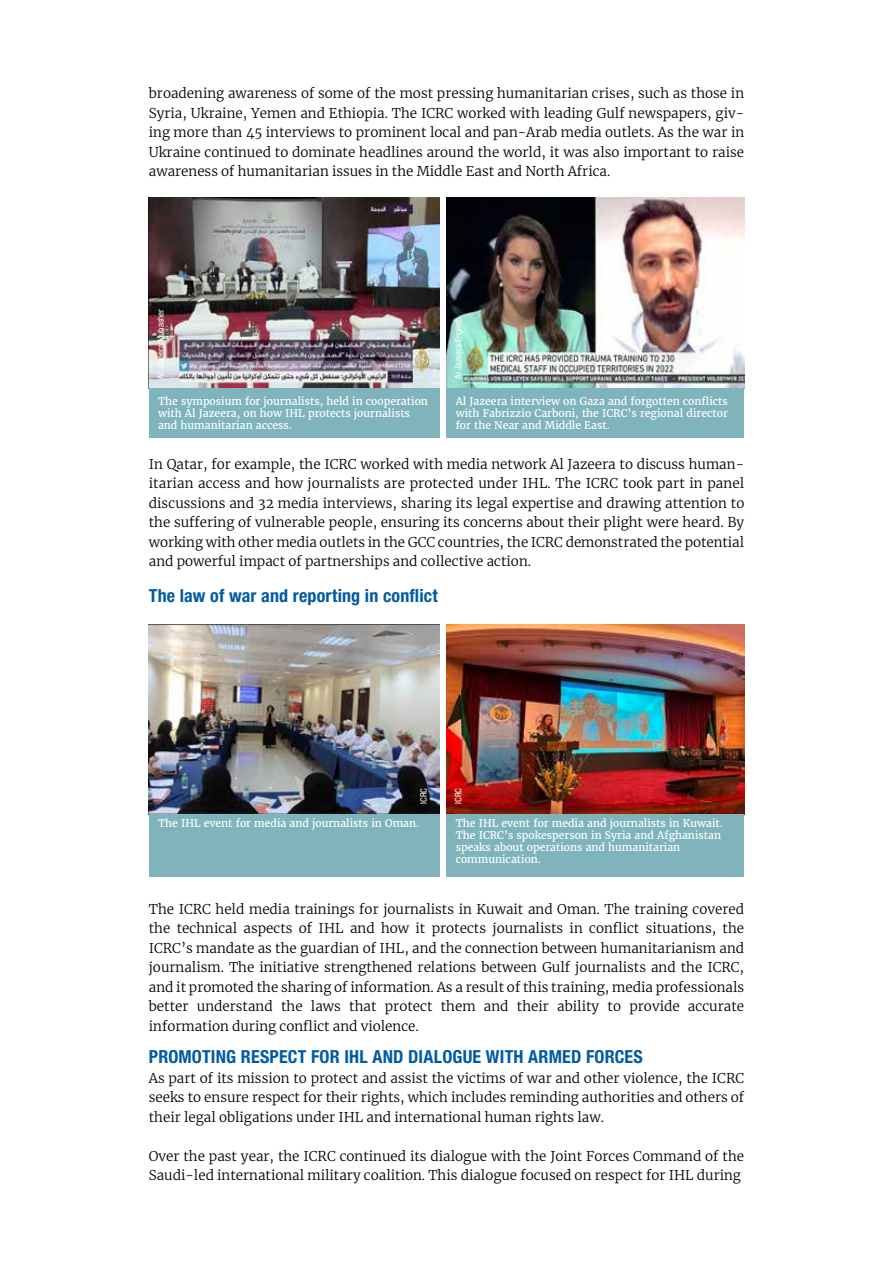
<style>
.page{position:relative;width:893px;height:1263px;background:#fff}
.page>*{position:absolute;margin:0;border:0;box-sizing:border-box;transform-origin:0 0}
.t1{font:700 condensed 18px "Helvetica Neue LT Std";letter-spacing:.01em;color:#005ba4}
.t2{font:300 13.5px/19.5px "Merriweather";color:#000;text-align:justify}
.t3{font:10.5px/12px "Merriweather";color:#fff}
.t4{font:condensed 9px "Helvetica Neue LT Std";color:#fff}
</style>
<div class="page">
<img style="left:446px;top:198px;width:298px;height:190px">
<img style="left:149px;top:198px;width:290px;height:190px">
<img style="left:149px;top:624px;width:290px;height:190px">
<img style="left:446px;top:624px;width:298px;height:190px">
<div style="left:149px;top:388px;width:290px;height:50px;background:#80b4bd"></div>
<div style="left:149px;top:814px;width:290px;height:62px;background:#80b4bd"></div>
<div style="left:446px;top:814px;width:298px;height:62px;background:#80b4bd"></div>
<div style="left:446px;top:388px;width:298px;height:50px;background:#80b4bd"></div>
<p class="t2" style="left:149px;top:83px;width:597px">broadening awareness of some of the most pressing humanitarian crises, such as those in Syria, Ukraine, Yemen and Ethiopia. The ICRC worked with leading Gulf newspapers, giv&shy;ing more than 45 interviews to prominent local and pan-Arab media outlets. As the war in Ukraine continued to dominate headlines around the world, it was also important to raise awareness of humanitarian issues in the Middle East and North Africa.</p>
<p class="t4" style="left:155px;top:379px;width:71px;rotate:-90deg">Al Jazeera Mubasher</p>
<p class="t3" style="left:158px;top:395px;width:271px">The symposium for journalists, held in cooperation with Al Jazeera, on how IHL protects journalists and humanitarian access.</p>
<p class="t4" style="left:453px;top:379px;width:62px;rotate:-90deg">Al Jazeera English</p>
<p class="t3" style="left:456px;top:395px;width:274px;text-align:justify">Al Jazeera interview on Gaza and forgotten conflicts with Fabrizzio Carboni, the ICRC’s regional director for the Near and Middle East.</p>
<p class="t2" style="left:149px;top:454px;width:597px">In Qatar, for example, the ICRC worked with media network Al Jazeera to discuss human&shy;itarian access and how journalists are protected under IHL. The ICRC took part in panel discussions and 32 media interviews, sharing its legal expertise and drawing attention to the suffering of vulnerable people, ensuring its concerns about their plight were heard. By working with other media outlets in the GCC countries, the ICRC demonstrated the potential and powerful impact of partnerships and collective action.</p>
<h1 class="t1" style="left:149px;top:584px;width:290px">The law of war and reporting in conflict</h1>
<p class="t4" style="left:418px;top:804px;width:17px;rotate:-90deg">ICRC</p>
<p class="t4" style="left:453px;top:804px;width:17px;rotate:-90deg">ICRC</p>
<p class="t3" style="left:158px;top:817px;width:263px">The IHL event for media and journalists in Oman.</p>
<p class="t3" style="left:456px;top:817px;width:269px">The IHL event for media and journalists in Kuwait.<br>The ICRC’s spokesperson in Syria and Afghanistan speaks about operations and humanitarian communication.</p>
<p class="t2" style="left:149px;top:899px;width:597px">The ICRC held media trainings for journalists in Kuwait and Oman. The training covered the technical aspects of IHL and how it protects journalists in conflict situations, the ICRC’s mandate as the guardian of IHL, and the connection between humanitarianism and journalism. The initiative strengthened relations between Gulf journalists and the ICRC, and it promoted the sharing of information. As a result of this training, media professionals better understand the laws that protect them and their ability to provide accurate information during conflict and violence.</p>
<h1 class="t1" style="left:149px;top:1046px;width:496px">PROMOTING RESPECT FOR IHL AND DIALOGUE WITH ARMED FORCES</h1>
<p class="t2" style="left:149px;top:1068px;width:597px">As part of its mission to protect and assist the victims of war and other violence, the ICRC seeks to ensure respect for their rights, which includes reminding authorities and others of their legal obligations under IHL and international human rights law.</p>
<p class="t2" style="left:149px;top:1146px;width:597px">Over the past year, the ICRC continued its dialogue with the Joint Forces Command of the<br>Saudi-led international military coalition. This dialogue focused on respect for IHL during</p>
</div>
